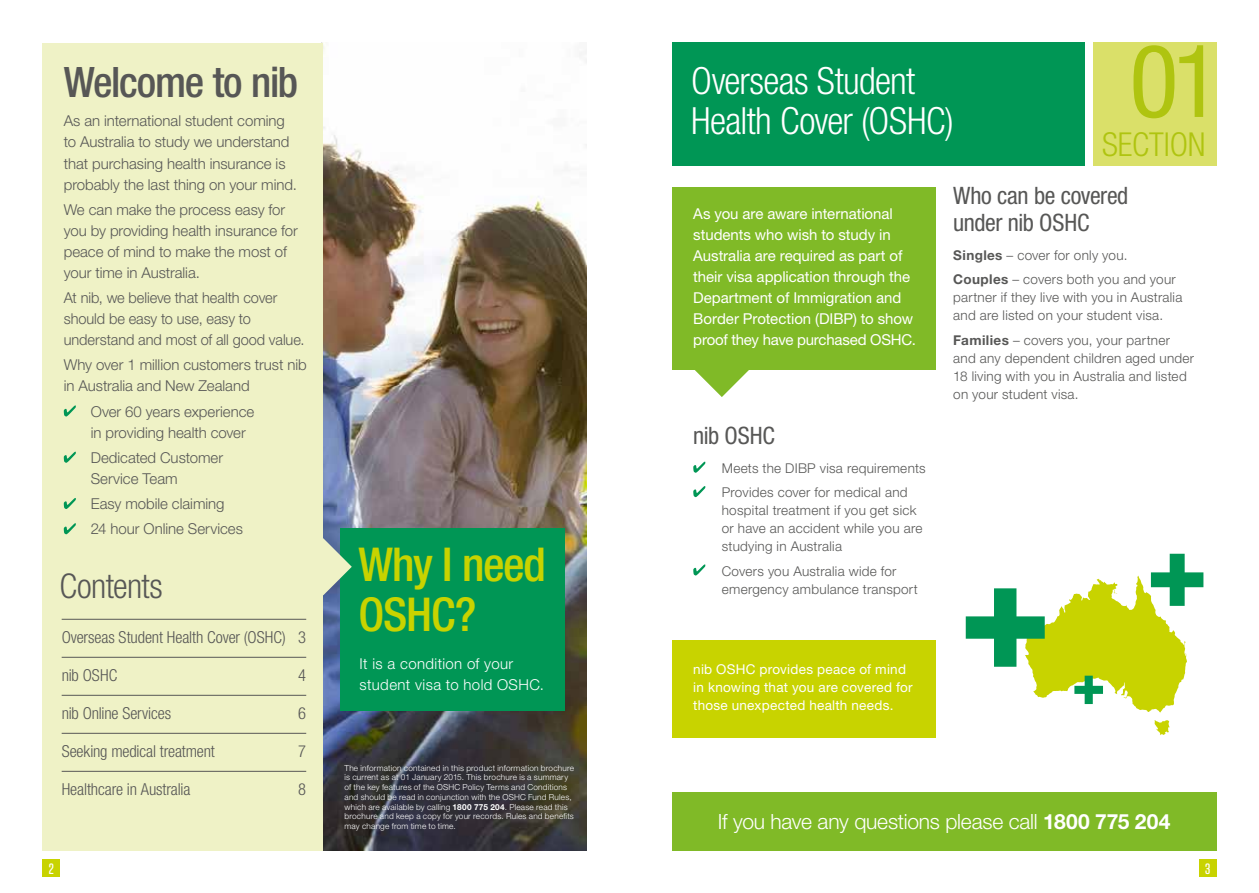
<style>
.page{position:relative;width:1259px;height:893px;background:#fff}
.page>*{position:absolute;margin:0;border:0;box-sizing:border-box;transform-origin:0 0}
.t1{font:condensed 101.25px "Helvetica Neue LT Pro";color:#afc410}
.t2{font:500 condensed 46.65px/50.6px "Helvetica Neue LT Pro";letter-spacing:-.025em;color:#c8d300}
.t3{font:500 condensed 42px "Helvetica Neue LT Pro";letter-spacing:-.03em;color:#575756}
.t4{font:300 condensed 37.5px/40.5px "Helvetica Neue LT Pro";letter-spacing:-.02em;color:#fff}
.t5{font:300 condensed 34.2px "Helvetica Neue LT Pro";letter-spacing:-.02em;color:#575756}
.t6{font:300 condensed 33px "Helvetica Neue LT Pro";letter-spacing:-.005em;color:#afc410}
.t7{font:condensed 24px/27px "Helvetica Neue LT Pro";letter-spacing:-.015em;color:#575756}
.t8{font:300 21px "Helvetica Neue LT Pro";letter-spacing:-.01em;color:#fff}
.t9{font:300 condensed 16.5px "Helvetica Neue LT Pro";letter-spacing:-.005em;color:#575756}
.t10{font:300 15px/21px "Helvetica Neue LT Pro";color:#575756}
.t11{font:15px/21px "Helvetica Neue LT Pro";letter-spacing:-.005em;color:#fff}
.t12{font:300 15px/21px "Helvetica Neue LT Pro";letter-spacing:.025em;color:#fff}
.t13{font:500 15px "Tungsten";color:#fff}
.t14{font:300 13.5px/18px "Helvetica Neue LT Pro";letter-spacing:.02em;color:#575756}
.t15{font:13.5px/18px "Helvetica Neue LT Pro";letter-spacing:.02em;color:#fff}
.t16{font:300 8.25px/9.8px "Helvetica Neue LT Pro";letter-spacing:.025em;color:#fff}
.s1{font-weight:700}
</style>
<div class="page">
<div style="left:43px;top:859px;width:17px;height:17px;background:#c8d300"></div>
<div style="left:1199px;top:859px;width:17px;height:17px;background:#c8d300"></div>
<div style="left:672px;top:640px;width:263px;height:97px;background:#c8d300"></div>
<svg style="left:695px;top:370px;width:54px;height:27px"></svg>
<div style="left:672px;top:187px;width:263px;height:183px;background:#80ba27"></div>
<img style="left:323px;top:44px;width:264px;height:806px">
<svg style="left:693px;top:462px;width:12px;height:11px"></svg>
<svg style="left:693px;top:486px;width:12px;height:11px"></svg>
<svg style="left:693px;top:564px;width:12px;height:11px"></svg>
<div style="left:43px;top:43px;width:280px;height:807px;background:#eff2c6"></div>
<div style="left:672px;top:43px;width:412px;height:123px;background:#009655"></div>
<div style="left:1093px;top:43px;width:123px;height:123px;background:#dae069"></div>
<svg style="left:64px;top:405px;width:12px;height:11px"></svg>
<svg style="left:64px;top:452px;width:12px;height:11px"></svg>
<svg style="left:64px;top:498px;width:12px;height:11px"></svg>
<svg style="left:64px;top:523px;width:12px;height:11px"></svg>
<div style="left:340px;top:528px;width:225px;height:183px;background:#009655"></div>
<hr style="left:62px;top:619px;width:244px;height:1px;background:#575756">
<hr style="left:62px;top:657px;width:244px;height:1px;background:#575756">
<hr style="left:62px;top:695px;width:244px;height:1px;background:#575756">
<hr style="left:62px;top:733px;width:244px;height:1px;background:#575756">
<hr style="left:62px;top:771px;width:244px;height:1px;background:#575756">
<svg style="left:323px;top:538px;width:29px;height:57px"></svg>
<div style="left:672px;top:792px;width:544px;height:59px;background:#80ba27"></div>
<svg style="left:1154px;top:720px;width:15px;height:15px"></svg>
<svg style="left:965px;top:554px;width:238px;height:158px"></svg>
<h3 class="t3" style="left:64px;top:57px;width:236px">Welcome to nib</h3>
<p class="t10" style="left:64px;top:110px;width:235px">As an international student coming to Australia to study we understand that purchasing health insurance is probably the last thing on your mind.</p>
<p class="t10" style="left:64px;top:199px;width:235px">We can make the process easy for you by providing health insurance for peace of mind to make the most of your time in Australia.</p>
<p class="t10" style="left:64px;top:287px;width:242px">At nib, we believe that health cover should be easy to use, easy to understand and most of all good value.</p>
<p class="t10" style="left:64px;top:354px;width:244px">Why over 1 million customers trust nib in Australia and New Zealand</p>
<p class="t10" style="left:91px;top:400px;width:165px">Over 60 years experience in providing health cover</p>
<p class="t10" style="left:91px;top:447px;width:134px">Dedicated Customer<br>Service Team</p>
<p class="t10" style="left:91px;top:491px;width:154px;line-height:25.2px">Easy mobile claiming<br>24 hour Online Services</p>
<h3 class="t5" style="left:60px;top:567px;width:105px">Contents</h3>
<p class="t9" style="left:62px;top:628px;width:246px">Overseas Student Health Cover (OSHC) 3</p>
<p class="t9" style="left:62px;top:666px;width:57px">nib OSHC</p>
<p class="t9" style="left:298px;top:666px;width:9px">4</p>
<p class="t9" style="left:62px;top:704px;width:111px">nib Online Services</p>
<p class="t9" style="left:298px;top:704px;width:9px">6</p>
<p class="t9" style="left:62px;top:742px;width:155px">Seeking medical treatment</p>
<p class="t9" style="left:298px;top:742px;width:9px">7</p>
<p class="t9" style="left:62px;top:780px;width:130px">Healthcare in Australia</p>
<p class="t9" style="left:298px;top:780px;width:9px">8</p>
<h2 class="t2" style="left:358px;top:538px;width:189px">Why I need<br>OSHC?</h2>
<p class="t12" style="left:360px;top:653px;width:186px">It is a condition of your student visa to hold OSHC.</p>
<p class="t16" style="left:344px;top:763px;width:231px">The information contained in this product information brochure is current as at 01 January 2015. This brochure is a summary of the key features of the OSHC Policy Terms and Conditions and should be read in conjunction with the OSHC Fund Rules, which are available by calling <span class="s1">1800 775 204</span>. Please read this brochure and keep a copy for your records. Rules and benefits may change from time to time.</p>
<h3 class="t4" style="left:691px;top:60px;width:264px">Overseas Student<br>Health Cover (OSHC)</h3>
<h1 class="t1" style="left:1129px;top:21px;width:93px">01</h1>
<h3 class="t6" style="left:1102px;top:126px;width:105px">SECTION</h3>
<p class="t11" style="left:693px;top:203px;width:224px">As you are aware international students who wish to study in<br>Australia are required as part of their visa application through the<br>Department of Immigration and<br>Border Protection (DIBP) to show proof they have purchased OSHC.</p>
<h3 class="t7" style="left:693px;top:422px;width:83px">nib OSHC</h3>
<p class="t14" style="left:722px;top:455px;width:205px;line-height:24.5px">Meets the DIBP visa requirements<br>Provides cover for medical and</p>
<p class="t14" style="left:722px;top:501px;width:202px">hospital treatment if you get sick or have an accident while you are studying in Australia</p>
<p class="t14" style="left:722px;top:561px;width:198px">Covers you Australia wide for emergency ambulance transport</p>
<p class="t15" style="left:693px;top:660px;width:221px">nib OSHC provides peace of mind in knowing that you are covered for those unexpected health needs.</p>
<h3 class="t7" style="left:953px;top:182px;width:177px">Who can be covered under nib OSHC</h3>
<p class="t14" style="left:953px;top:243px;width:224px;line-height:24.5px"><span class="s1">Singles</span> – cover for only you.<br><span class="s1">Couples</span> – covers both you and your</p>
<p class="t14" style="left:953px;top:288px;width:231px">partner if they live with you in Australia and are listed on your student visa.</p>
<p class="t14" style="left:953px;top:331px;width:242px"><span class="s1">Families</span> – covers you, your partner and any dependent children aged under 18 living with you in Australia and listed on your student visa.</p>
<h3 class="t8" style="left:718px;top:808px;width:454px">If you have any questions please call <span class="s1">1800 775 204</span></h3>
<p class="t13" style="left:49px;top:861px;width:7px">2</p>
<p class="t13" style="left:1205px;top:861px;width:7px">3</p>
</div>
